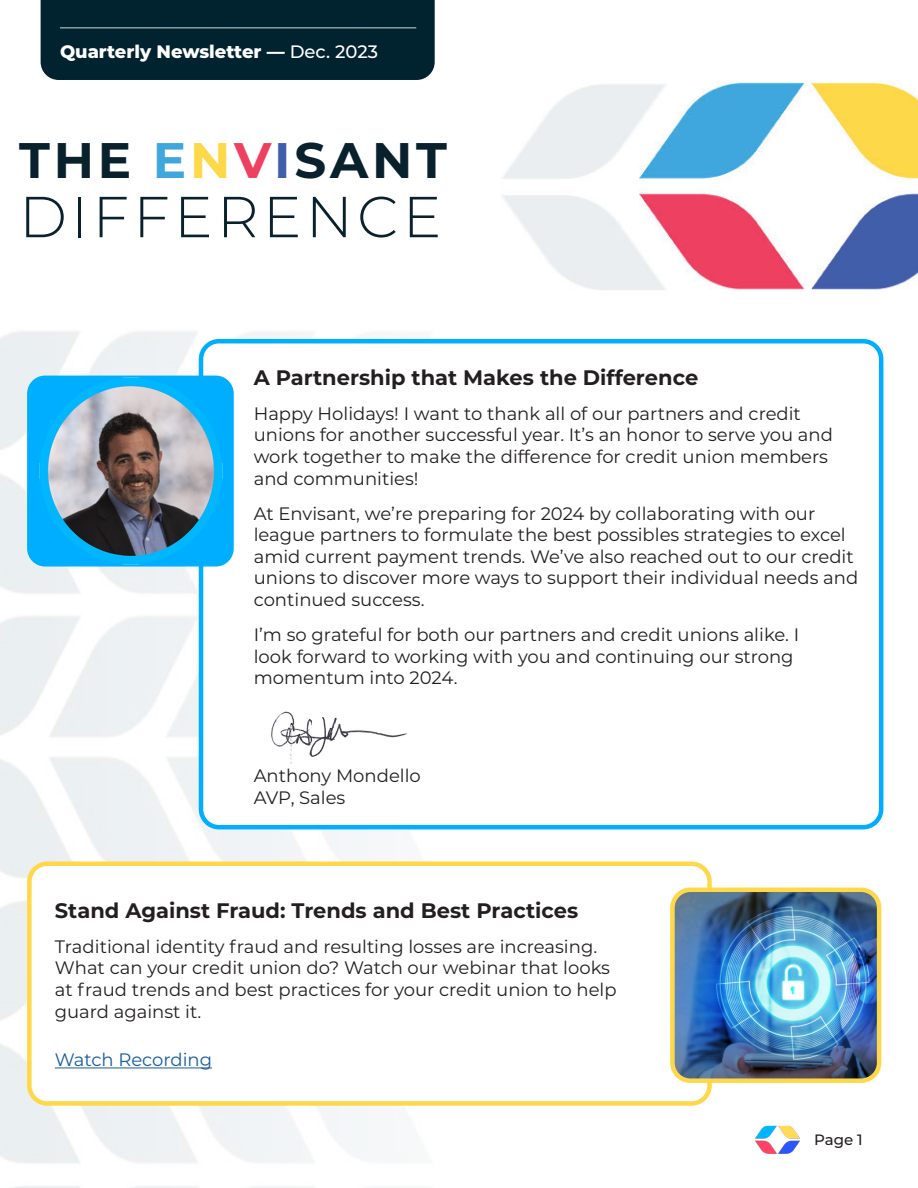
<style>
.page{position:relative;width:918px;height:1188px;background:#fff}
.page>*{position:absolute;margin:0;border:0;box-sizing:border-box;transform-origin:0 0}
.t1{font:300 57.75px "Montserrat";letter-spacing:.075em;color:#08212d}
.t2{font:700 49.95px "Montserrat";letter-spacing:.075em;color:#08212d}
.t3{font:700 21px "Montserrat";color:#231f20}
.t4{font:18px/21.6px "Montserrat";color:#231f20}
.t5{font:800 18px "Montserrat";color:#fff}
.t6{font:18px "Montserrat";color:#175d9e}
.t7{font:500 15px "Montserrat";color:#231f20}
.s1{font-weight:500}
.s2{color:#3fa7dd}
.s3{color:#fdd848}
.s4{color:#ee4060}
.s5{color:#415eab}
</style>
<div class="page">
<img style="left:0;top:331px;width:807px;height:857px">
<svg style="left:40px;top:10px;width:878px;height:280px"></svg>
<div style="left:201px;top:341px;width:680px;height:486px;background:#fff;border-radius:18px"></div>
<div style="left:199px;top:339px;width:684px;height:490px;border:4px solid #00aeff;border-radius:18px"></div>
<div style="left:41px;top:0;width:394px;height:80px;background:#01232f"></div>
<hr style="left:60px;top:27px;width:356px;height:2px;background:#fff">
<img style="left:755px;top:1125px;width:48px;height:34px">
<div style="left:29px;top:864px;width:681px;height:239px;background:#fff;border-radius:18px"></div>
<div style="left:27px;top:861px;width:685px;height:245px;border:4px solid #ffd84a;border-radius:18px"></div>
<img style="left:675px;top:893px;width:201px;height:185px">
<div style="left:670px;top:888px;width:211px;height:195px;border:4px solid #ffd84a;border-radius:18px"></div>
<hr style="left:55px;top:1067px;width:157px;height:1px;background:#175d9e">
<div style="left:27px;top:376px;width:207px;height:191px;background:#00aeff;border-radius:18px"></div>
<img style="left:39px;top:377px;width:186px;height:180px">
<img style="left:271px;top:711px;width:136px;height:52px">
<p class="t5" style="left:60px;top:39px;width:320px">Quarterly Newsletter — <span class="s1">Dec. 2023</span></p>
<p class="t2" style="left:19px;top:124px;width:429px">THE <span class="s2">E</span><span class="s3">N</span><span class="s4">V</span><span class="s5">I</span>SANT</p>
<p class="t1" style="left:19px;top:178px;width:424px">DIFFERENCE</p>
<p class="t3" style="left:254px;top:362px;width:446px">A Partnership that Makes the Difference</p>
<p class="t4" style="left:254px;top:402px;width:581px">Happy Holidays! I want to thank all of our partners and credit unions for another successful year. It’s an honor to serve you and work together to make the difference for credit union members and communities!</p>
<p class="t4" style="left:254px;top:502px;width:606px">At Envisant, we’re preparing for 2024 by collaborating with our league partners to formulate the best possibles strategies to excel amid current payment trends. We’ve also reached out to our credit unions to discover more ways to support their individual needs and continued success.</p>
<p class="t4" style="left:254px;top:623px;width:547px">I’m so grateful for both our partners and credit unions alike. I look forward to working with you and continuing our strong momentum into 2024.</p>
<p class="t4" style="left:254px;top:764px;width:169px">Anthony Mondello</p>
<p class="t4" style="left:254px;top:786px;width:93px">AVP, Sales</p>
<p class="t3" style="left:55px;top:895px;width:525px">Stand Against Fraud: Trends and Best Practices</p>
<p class="t4" style="left:55px;top:935px;width:563px">Traditional identity fraud and resulting losses are increasing.<br>What can your credit union do? Watch our webinar that looks at fraud trends and best practices for your credit union to help guard against it.</p>
<p class="t6" style="left:55px;top:1047px;width:159px">Watch Recording</p>
<p class="t7" style="left:814px;top:1129px;width:50px">Page 1</p>
</div>
